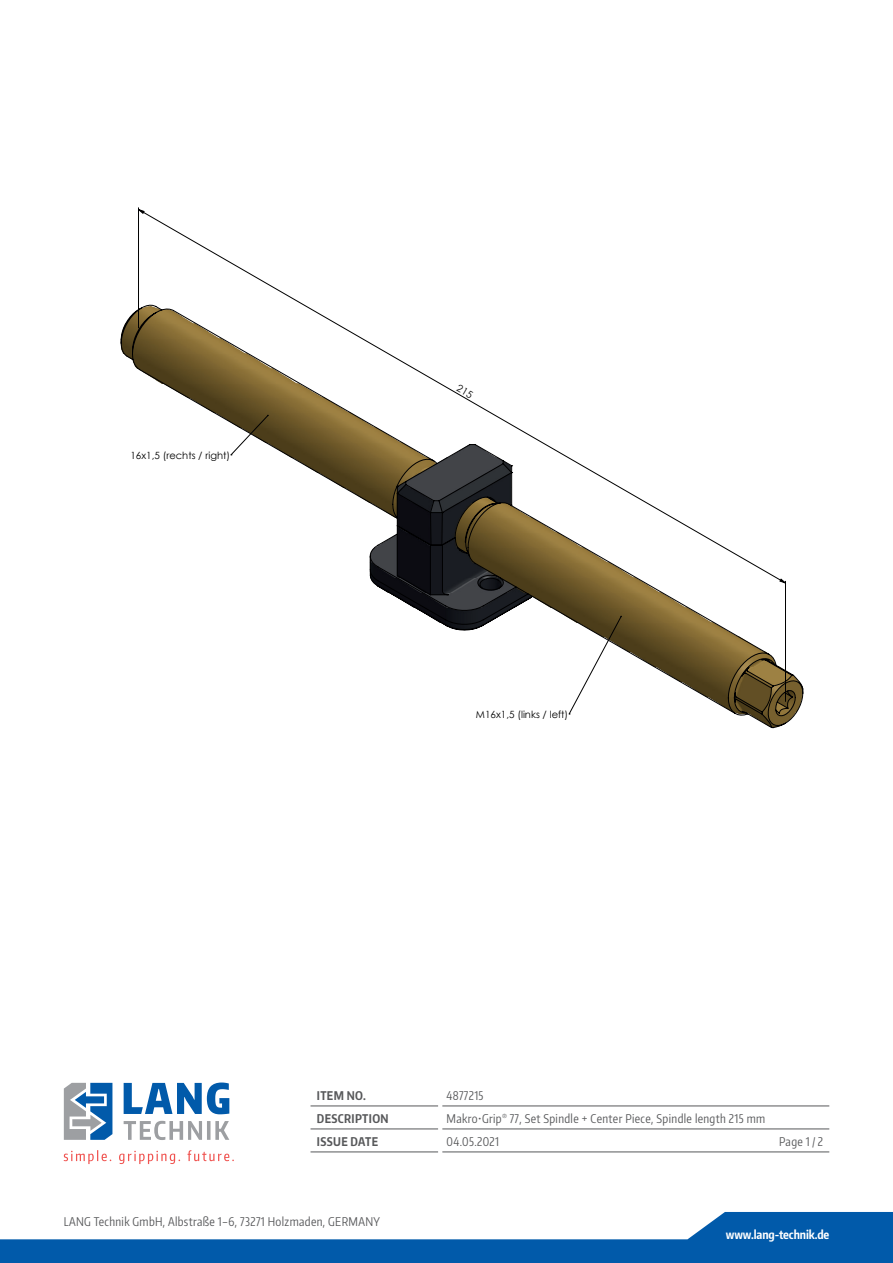
<style>
.page{position:relative;width:893px;height:1263px;background:#fff}
.page>*{position:absolute;margin:0;border:0;box-sizing:border-box;transform-origin:0 0}
.t1{font:12px "Encode Sans Compressed";letter-spacing:.03em;color:#57585a}
.t2{font:700 12px "Encode Sans Compressed";letter-spacing:.03em;color:#57585a}
.t3{font:700 12px "Encode Sans Compressed";letter-spacing:-.01em;color:#fff}
.t4{font:9.9px "Century Gothic";color:#000001}
</style>
<div class="page">
<svg style="left:0;top:1212px;width:893px;height:51px;fill:#015aaa"></svg>
<svg style="left:124px;top:1082px;width:105px;height:32px"></svg>
<svg style="left:124px;top:1121px;width:105px;height:19px"></svg>
<svg style="left:64px;top:1083px;width:48px;height:57px"></svg>
<svg style="left:64px;top:1150px;width:170px;height:14px"></svg>
<hr style="left:311px;top:1106px;width:127px;height:1px;background:#57585a">
<hr style="left:442px;top:1106px;width:387px;height:1px;background:#57585a">
<hr style="left:311px;top:1129px;width:127px;height:1px;background:#57585a">
<hr style="left:442px;top:1129px;width:387px;height:1px;background:#57585a">
<hr style="left:311px;top:1152px;width:127px;height:1px;background:#57585a">
<hr style="left:442px;top:1152px;width:387px;height:1px;background:#57585a">
<svg style="left:121px;top:305px;width:682px;height:423px"></svg>
<svg style="left:456px;top:384px;width:17px;height:14px"></svg>
<p class="t4" style="left:130px;top:448px;width:101px">16x1,5 (rechts / right)</p>
<p class="t4" style="left:476px;top:707px;width:94px">M16x1,5 (links / left)</p>
<p class="t2" style="left:317px;top:1087px;width:51px">ITEM NO.</p>
<p class="t1" style="left:447px;top:1087px;width:38px">4877215</p>
<p class="t2" style="left:317px;top:1110px;width:73px">DESCRIPTION</p>
<p class="t1" style="left:447px;top:1110px;width:320px">Makro•Grip<sup>®</sup> 77, Set Spindle + Center Piece, Spindle length 215 mm</p>
<p class="t2" style="left:317px;top:1133px;width:63px">ISSUE DATE</p>
<p class="t1" style="left:447px;top:1133px;width:54px">04.05.2021</p>
<p class="t1" style="left:779px;top:1133px;width:45px">Page 1 / 2</p>
<p class="t1" style="left:64px;top:1213px;width:318px">LANG Technik GmbH, Albstraße 1–6, 73271 Holzmaden, GERMANY</p>
<p class="t3" style="left:726px;top:1227px;width:105px">www.lang-technik.de</p>
</div>
